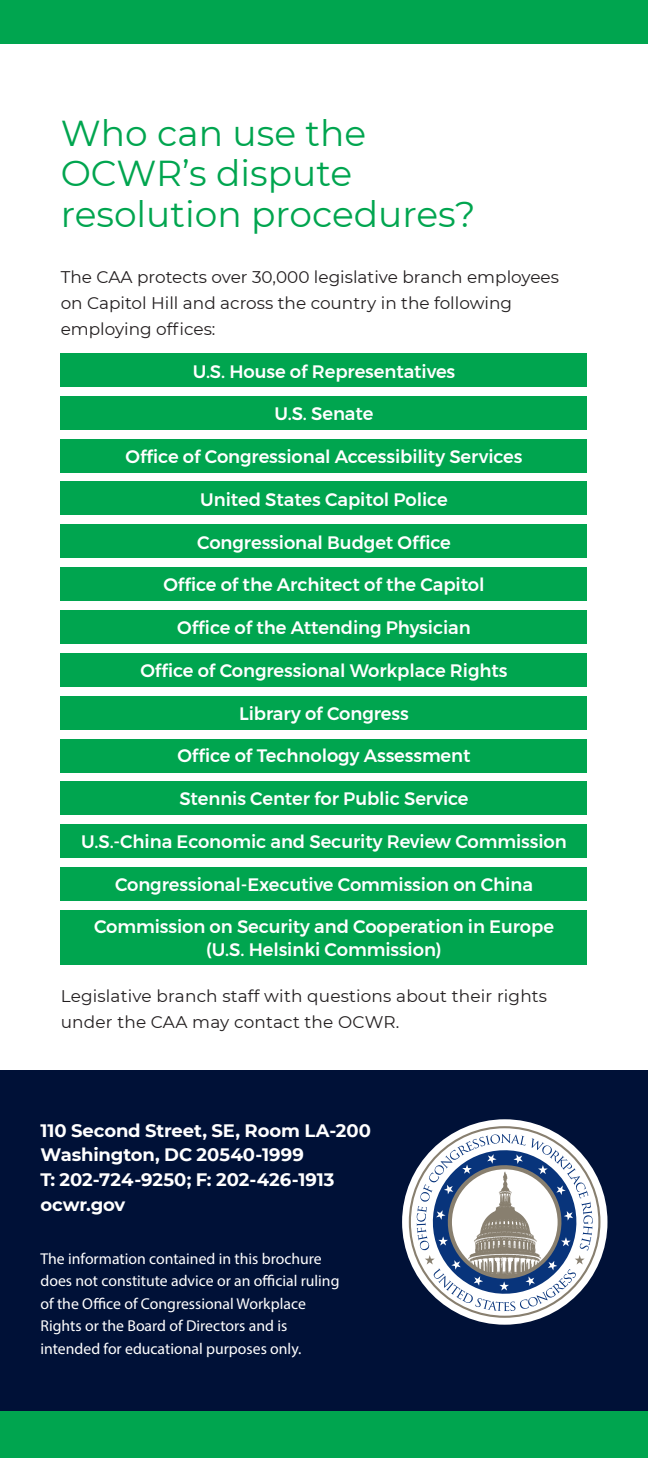
<style>
.page{position:relative;width:648px;height:1458px;background:#fff}
.page>*{position:absolute;margin:0;border:0;box-sizing:border-box;transform-origin:0 0}
.t1{font:36px/40.5px "Montserrat";color:#00a54f}
.t2{font:500 18px/22.5px "Montserrat";letter-spacing:-.005em;color:#fff;text-align:center}
.t3{font:700 18px "Montserrat";letter-spacing:-.005em;color:#fff}
.t4{font:16.88px/25.9px "Montserrat";color:#231f20}
.t5{font:15.75px/22.5px "Myriad Pro";color:#fff}
</style>
<div class="page">
<div style="left:0;top:1071px;width:648px;height:387px;background:#001137"></div>
<div style="left:0;top:0;width:648px;height:44px;background:#00a54f"></div>
<svg style="left:402px;top:1119px;width:206px;height:206px;background:#e2e1e1"></svg>
<svg style="left:413px;top:1130px;width:180px;height:184px;background:#a3acbb"></svg>
<div style="left:0;top:1412px;width:648px;height:46px;background:#00a54f"></div>
<div style="left:61px;top:353px;width:526px;height:33px;background:#00a54f"></div>
<div style="left:61px;top:910px;width:526px;height:55px;background:#00a54f"></div>
<div style="left:61px;top:396px;width:526px;height:33px;background:#00a54f"></div>
<div style="left:61px;top:439px;width:526px;height:33px;background:#00a54f"></div>
<div style="left:61px;top:653px;width:526px;height:33px;background:#00a54f"></div>
<div style="left:61px;top:610px;width:526px;height:34px;background:#00a54f"></div>
<div style="left:61px;top:568px;width:526px;height:33px;background:#00a54f"></div>
<div style="left:61px;top:525px;width:526px;height:33px;background:#00a54f"></div>
<div style="left:61px;top:482px;width:526px;height:33px;background:#00a54f"></div>
<div style="left:61px;top:868px;width:526px;height:33px;background:#00a54f"></div>
<div style="left:61px;top:825px;width:526px;height:33px;background:#00a54f"></div>
<div style="left:61px;top:782px;width:526px;height:33px;background:#00a54f"></div>
<div style="left:61px;top:739px;width:526px;height:33px;background:#00a54f"></div>
<div style="left:61px;top:696px;width:526px;height:33px;background:#00a54f"></div>
<h2 class="t1" style="left:61px;top:111px;width:416px">Who can use the<br>OCWR’s dispute resolution procedures?</h2>
<p class="t4" style="left:61px;top:264px;width:500px">The CAA protects over 30,000 legislative branch employees on Capitol Hill and across the country in the following employing offices:</p>
<p class="t2" style="left:193px;top:360px;width:264px">U.S. House of Representatives</p>
<p class="t2" style="left:275px;top:403px;width:100px">U.S. Senate</p>
<p class="t2" style="left:126px;top:445px;width:398px">Office of Congressional Accessibility Services</p>
<p class="t2" style="left:200px;top:488px;width:249px">United States Capitol Police</p>
<p class="t2" style="left:197px;top:531px;width:255px">Congressional Budget Office</p>
<p class="t2" style="left:163px;top:574px;width:323px">Office of the Architect of the Capitol</p>
<p class="t2" style="left:177px;top:616px;width:295px">Office of the Attending Physician</p>
<p class="t2" style="left:140px;top:659px;width:369px">Office of Congressional Workplace Rights</p>
<p class="t2" style="left:239px;top:702px;width:171px">Library of Congress</p>
<p class="t2" style="left:177px;top:745px;width:295px">Office of Technology Assessment</p>
<p class="t2" style="left:179px;top:787px;width:291px">Stennis Center for Public Service</p>
<p class="t2" style="left:81px;top:830px;width:487px">U.S.-China Economic and Security Review Commission</p>
<p class="t2" style="left:115px;top:873px;width:419px">Congressional-Executive Commission on China</p>
<p class="t2" style="left:94px;top:916px;width:462px">Commission on Security and Cooperation in Europe (U.S. Helsinki Commission)</p>
<p class="t4" style="left:61px;top:982px;width:488px">Legislative branch staff with questions about their rights under the CAA may contact the OCWR.</p>
<p class="t3" style="left:40px;top:1117px;width:332px">110 Second Street, SE, Room LA-200</p>
<p class="t3" style="left:40px;top:1142px;width:265px">Washington, DC 20540-1999</p>
<p class="t3" style="left:40px;top:1167px;width:296px">T: 202-724-9250; F: 202-426-1913</p>
<p class="t3" style="left:40px;top:1192px;width:86px">ocwr.gov</p>
<p class="t5" style="left:40px;top:1247px;width:301px">The information contained in this brochure does not constitute advice or an official ruling of the Office of Congressional Workplace Rights or the Board of Directors and is intended for educational purposes only.</p>
</div>
